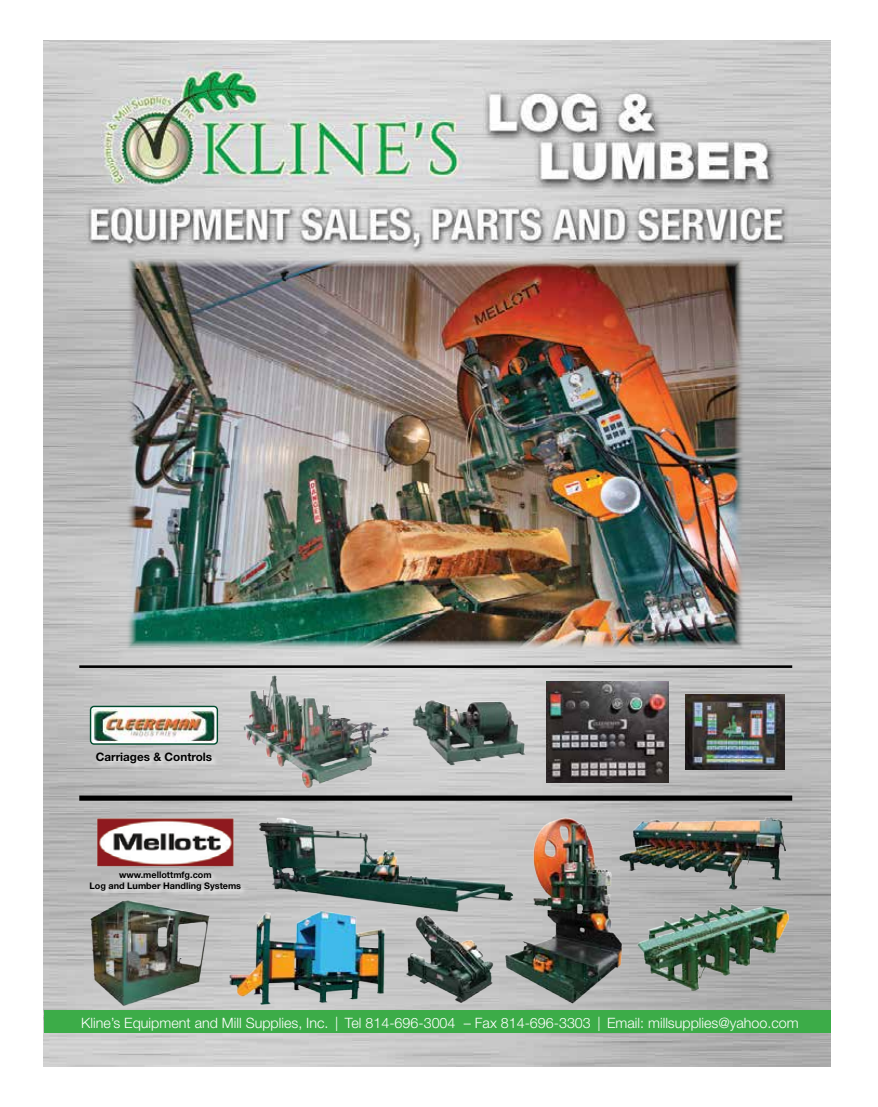
<style>
.page{position:relative;width:878px;height:1107px;background:#fff}
.page>*{position:absolute;margin:0;border:0;box-sizing:border-box;transform-origin:0 0}
.t1{font:300 14.25px "Helvetica Neue LT Std";color:#fff}
.t2{font:700 11.7px "Helvetica Neue LT Std";color:#000}
.t3{font:700 9.15px/10.9px "Helvetica Neue LT Std";color:#000;text-align:center}
</style>
<div class="page">
<img style="left:44px;top:40px;width:786px;height:1026px">
<div style="left:44px;top:1010px;width:786px;height:23px;background:#3cac48"></div>
<img style="left:237px;top:671px;width:156px;height:121px">
<img style="left:409px;top:692px;width:123px;height:80px">
<img style="left:223px;top:898px;width:166px;height:111px">
<img style="left:635px;top:813px;width:165px;height:79px">
<img style="left:635px;top:902px;width:153px;height:89px">
<img style="left:257px;top:816px;width:240px;height:100px">
<img style="left:89px;top:900px;width:122px;height:106px">
<img style="left:95px;top:816px;width:140px;height:52px">
<div style="left:89px;top:870px;width:158px;height:28px;background:#fff;opacity:.85"></div>
<div style="left:91px;top:706px;width:126px;height:38px;background:#fff;border-radius:4px"></div>
<img style="left:92px;top:709px;width:123px;height:32px">
<div style="left:90px;top:706px;width:128px;height:39px;border:1px solid #004b2f;border-radius:4px"></div>
<div style="left:94px;top:751px;width:124px;height:19px;background:#fff;opacity:.75"></div>
<img style="left:402px;top:913px;width:95px;height:93px">
<img style="left:497px;top:808px;width:138px;height:202px">
<img style="left:126px;top:257px;width:619px;height:393px">
<hr style="left:79px;top:665px;width:713px;height:3px;background:#000">
<div style="left:79px;top:796px;width:713px;height:5px;background:#000"></div>
<img style="left:685px;top:694px;width:99px;height:75px">
<img style="left:546px;top:681px;width:122px;height:101px">
<p class="t2" style="left:96px;top:750px;width:118px">Carriages &amp; Controls</p>
<p class="t3" style="left:89px;top:869px;width:153px">www.mellottmfg.com<br>Log and Lumber Handling Systems</p>
<p class="t1" style="left:81px;top:1014px;width:719px">Kline’s Equipment and Mill Supplies, Inc. | Tel 814-696-3004 – Fax 814-696-3303 | Email: millsupplies@yahoo.com</p>
</div>
